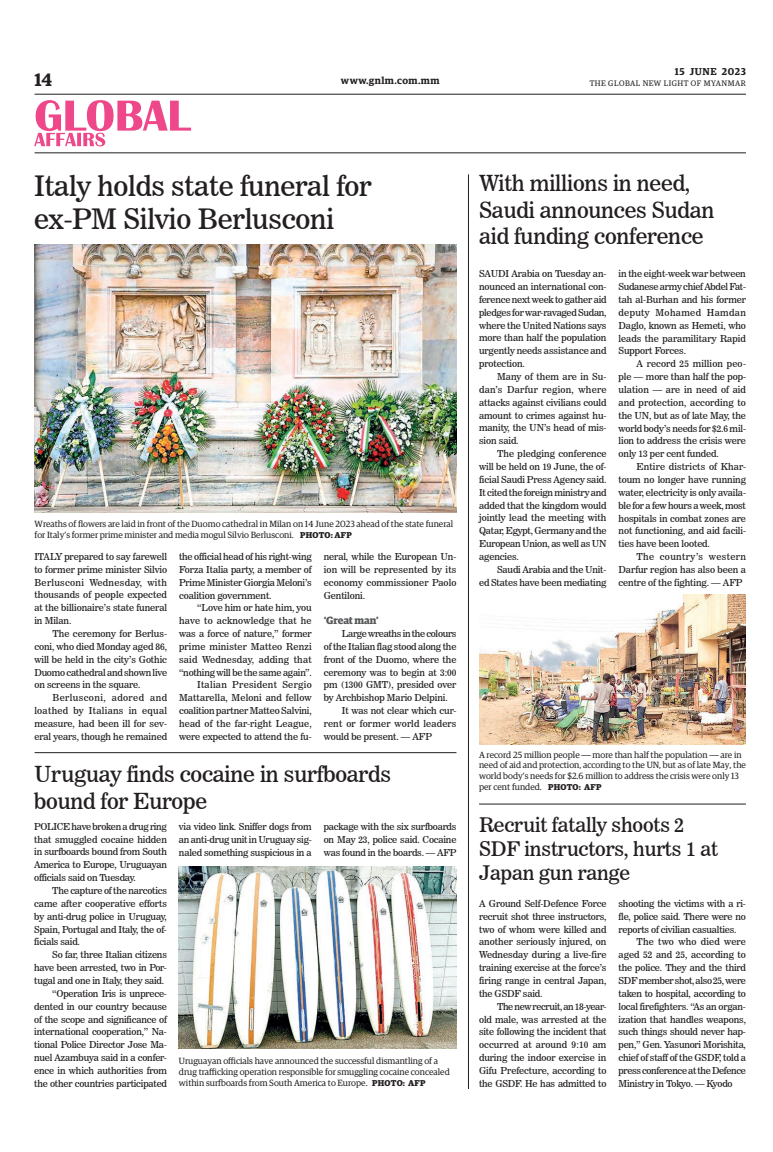
<style>
.page{position:relative;width:773px;height:1152px;background:#fff}
.page>*{position:absolute;margin:0;border:0;box-sizing:border-box;transform-origin:0 0}
._2_Clm_Head{font:28px/33.6px "News 706 BT Roman C";letter-spacing:-.01em;color:#231f20}
._2_Clm_Head-2{font:22px/26.4px "News 706 BT Roman C";letter-spacing:-.01em;color:#231f20}
._2_Clm_Head-3{font:20px/24px "News 706 BT Roman C";letter-spacing:-.01em;color:#231f20}
.t1{font:600 18px "Guardian Egyp";color:#231f20}
.Sub_Body{font:700 10.5px "Guardian Egyp";letter-spacing:-.01em;color:#57585a}
.t2{font:600 10px "Guardian Egyp";letter-spacing:.05em;color:#231f20}
._2nd_Body{font:9.5px/12.9px "News 706 BT Roman C";letter-spacing:-.01em;color:#231f20;text-align:justify}
.Normal_Para{font:9.5px/12.9px "News 706 BT Roman C";letter-spacing:-.01em;color:#231f20;text-align:justify}
.t3{font:9px/10.8px "Guardian Egyp";color:#231f20}
.t4{font:8px "Guardian Egyp";letter-spacing:.06em;color:#231f20}
.s1{font-weight:700;font-size:8.5px}
.s2{font-family:"News 706 BT Roman C";font-size:9.5px}
</style>
<div class="page">
<hr style="left:35px;top:94px;width:711px;height:1px;background:#231f20">
<hr style="left:35px;top:152px;width:711px;height:1px;background:#231f20">
<svg style="left:34px;top:100px;width:157px;height:46px"></svg>
<img style="left:34px;top:244px;width:422px;height:269px">
<img style="left:479px;top:594px;width:267px;height:150px">
<img style="left:179px;top:867px;width:277px;height:181px">
<hr style="left:479px;top:804px;width:267px;height:1px;background:#231f20">
<hr style="left:468px;top:174px;width:1px;height:915px;background:#231f20">
<hr style="left:35px;top:752px;width:421px;height:1px;background:#231f20">
<h3 class="t1" style="left:35px;top:67px;width:19px">14</h3>
<p class="t2" style="left:675px;top:64px;width:72px">15 JUNE 2023</p>
<p class="t2" style="left:341px;top:73px;width:100px">www.gnlm.com.mm</p>
<p class="t4" style="left:589px;top:78px;width:158px">THE GLOBAL NEW LIGHT OF MYANMAR</p>
<p class="_2_Clm_Head" style="left:34px;top:169px;width:339px">Italy holds state funeral for ex-PM Silvio Berlusconi</p>
<p class="t3" style="left:35px;top:518px;width:420px">Wreaths of flowers are laid in front of the Duomo cathedral in Milan on 14 June 2023 ahead of the state funeral for Italy’s former prime minister and media mogul Silvio Berlusconi. <span class="s1">PHOTO: AFP</span></p>
<p class="Normal_Para" style="left:34px;top:550px;width:134px">ITALY prepared to say farewell to former prime minister Silvio Berlusconi Wednesday, with thousands of people expected at the billionaire’s state funeral in Milan.</p>
<p class="_2nd_Body" style="left:34px;top:627px;width:134px;text-indent:18px">The ceremony for Berlus&shy;coni, who died Monday aged 86, will be held in the city’s Gothic Duomo cathedral and shown live on screens in the square.</p>
<p class="_2nd_Body" style="left:34px;top:691px;width:134px;text-indent:18px">Berlusconi, adored and loathed by Italians in equal measure, had been ill for sev&shy;eral years, though he remained</p>
<p class="_2nd_Body" style="left:179px;top:550px;width:134px">the official head of his right-wing Forza Italia party, a member of Prime Minister Giorgia Meloni’s coalition government.</p>
<p class="_2nd_Body" style="left:179px;top:601px;width:134px;text-indent:18px">“Love him or hate him, you have to acknowledge that he was a force of nature,” former prime minister Matteo Renzi said Wednesday, adding that “nothing will be the same again”.</p>
<p class="_2nd_Body" style="left:179px;top:679px;width:134px;text-indent:18px">Italian President Sergio Mattarella, Meloni and fellow coalition partner Matteo Salvini, head of the far-right League, were expected to attend the fu-</p>
<p class="_2nd_Body" style="left:324px;top:550px;width:134px">neral, while the European Un&shy;ion will be represented by its economy commissioner Paolo Gentiloni.</p>
<p class="Sub_Body" style="left:324px;top:612px;width:56px">‘Great man’</p>
<p class="_2nd_Body" style="left:324px;top:627px;width:134px;text-indent:18px">Large wreaths in the colours of the Italian flag stood along the front of the Duomo, where the ceremony was to begin at 3:00 pm (1300 GMT), presided over by Archbishop Mario Delpini.</p>
<p class="_2nd_Body" style="left:324px;top:704px;width:134px;text-indent:18px">It was not clear which cur&shy;rent or former world leaders would be present. — AFP</p>
<p class="_2_Clm_Head-2" style="left:34px;top:761px;width:358px">Uruguay finds cocaine in surfboards</p>
<p class="_2_Clm_Head-2" style="left:34px;top:788px;width:174px">bound for Europe</p>
<p class="Normal_Para" style="left:34px;top:820px;width:134px">POLICE have broken a drug ring that smuggled cocaine hidden in surfboards bound from South America to Europe, Uruguayan officials said on Tuesday.</p>
<p class="_2nd_Body" style="left:34px;top:884px;width:134px;text-indent:18px">The capture of the narcotics came after cooperative efforts by anti-drug police in Uruguay, Spain, Portugal and Italy, the of&shy;ficials said.</p>
<p class="_2nd_Body" style="left:34px;top:948px;width:134px;text-indent:18px">So far, three Italian citizens have been arrested, two in Por&shy;tugal and one in Italy, they said.</p>
<p class="_2nd_Body" style="left:34px;top:987px;width:134px;text-indent:18px">“Operation Iris is unprece&shy;dented in our country because of the scope and significance of international cooperation,” Na&shy;tional Police Director Jose Ma&shy;nuel Azambuya said in a confer&shy;ence in which authorities from the other countries participated</p>
<p class="_2nd_Body" style="left:179px;top:820px;width:134px">via video link. Sniffer dogs from an anti-drug unit in Uruguay sig&shy;naled something suspicious in a</p>
<p class="_2nd_Body" style="left:324px;top:820px;width:134px">package with the six surfboards on May 23, police said. Cocaine was found in the boards. — AFP</p>
<p class="t3" style="left:179px;top:1055px;width:272px">Uruguayan officials have announced the successful dismantling of a drug trafficking operation responsible for smuggling cocaine concealed within surfboards from South America to Europe. <span class="s1">PHOTO: AFP</span></p>
<p class="_2_Clm_Head-2" style="left:479px;top:170px;width:237px">With millions in need,<br>Saudi announces Sudan aid funding conference</p>
<p class="Normal_Para" style="left:479px;top:267px;width:129px">SAUDI Arabia on Tuesday an&shy;nounced an international con&shy;ference next week to gather aid pledges for war-ravaged Sudan, where the United Nations says more than half the population urgently needs assistance and protection.</p>
<p class="_2nd_Body" style="left:479px;top:370px;width:129px;text-indent:18px">Many of them are in Su&shy;dan’s Darfur region, where attacks against civilians could amount to crimes against hu&shy;manity, the UN’s head of mis&shy;sion said.</p>
<p class="_2nd_Body" style="left:479px;top:447px;width:129px;text-indent:18px">The pledging conference will be held on 19 June, the of&shy;ficial Saudi Press Agency said.<br>It cited the foreign ministry and added that the kingdom would jointly lead the meeting with Qatar, Egypt, Germany and the European Union, as well as UN agencies.</p>
<p class="_2nd_Body" style="left:479px;top:563px;width:129px;text-align:right">Saudi Arabia and the Unit-<br>ed States have been mediating</p>
<p class="_2nd_Body" style="left:618px;top:267px;width:129px">in the eight-week war between Sudanese army chief Abdel Fat&shy;tah al-Burhan and his former deputy Mohamed Hamdan Daglo, known as Hemeti, who leads the paramilitary Rapid Support Forces.</p>
<p class="_2nd_Body" style="left:618px;top:357px;width:129px;text-indent:18px">A record 25 million peo&shy;ple — more than half the pop&shy;ulation — are in need of aid and protection, according to the UN, but as of late May, the world body’s needs for $2.6 mil&shy;lion to address the crisis were only 13 per cent funded.</p>
<p class="_2nd_Body" style="left:618px;top:460px;width:129px;text-indent:18px">Entire districts of Khar&shy;toum no longer have running water, electricity is only availa&shy;ble for a few hours a week, most hospitals in combat zones are not functioning, and aid facili&shy;ties have been looted.</p>
<p class="_2nd_Body" style="left:618px;top:550px;width:129px;text-indent:18px">The country’s western Darfur region has also been a centre of the fighting. — AFP</p>
<p class="t3" style="left:479px;top:748px;width:268px">A record 25 million people <span class="s2">—</span> more than half the population <span class="s2">—</span> are in need of aid and protection, according to the UN, but as of late May, the world body’s needs for $2.6 million to address the crisis were only 13</p>
<p class="t3" style="left:479px;top:781px;width:124px">per cent funded. <span class="s1">PHOTO: AFP</span></p>
<p class="_2_Clm_Head-3" style="left:479px;top:813px;width:240px">Recruit fatally shoots 2<br>SDF instructors, hurts 1 at<br>Japan gun range</p>
<p class="Normal_Para" style="left:479px;top:897px;width:129px">A Ground Self-Defence Force recruit shot three instructors, two of whom were killed and another seriously injured, on Wednesday during a live-fire training exercise at the force’s firing range in central Japan, the GSDF said.</p>
<p class="_2nd_Body" style="left:479px;top:1000px;width:129px;text-indent:18px">The new recruit, an 18-year&shy;old male, was arrested at the site following the incident that occurred at around 9:10 am during the indoor exercise in Gifu Prefecture, according to the GSDF. He has admitted to</p>
<p class="_2nd_Body" style="left:618px;top:897px;width:129px">shooting the victims with a ri&shy;fle, police said. There were no reports of civilian casualties.</p>
<p class="_2nd_Body" style="left:618px;top:936px;width:129px;text-indent:18px">The two who died were aged 52 and 25, according to the police. They and the third SDF member shot, also 25, were taken to hospital, according to local firefighters. “As an organ&shy;ization that handles weapons, such things should never hap&shy;pen,” Gen. Yasunori Morishita, chief of staff of the GSDF, told a press conference at the Defence Ministry in Tokyo. — Kyodo</p>
</div>
